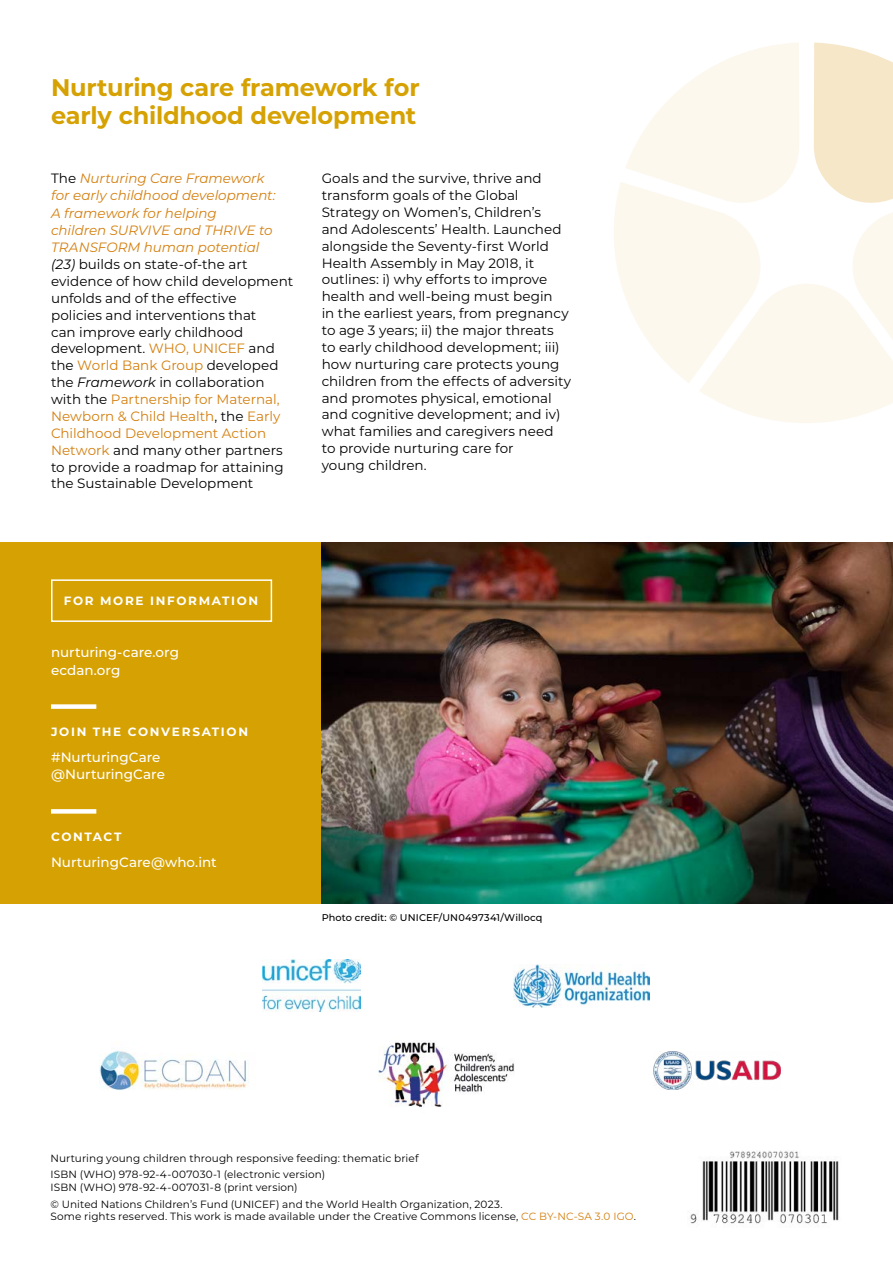
<style>
.page{position:relative;width:893px;height:1263px;background:#fff}
.page>*{position:absolute;margin:0;border:0;box-sizing:border-box;transform-origin:0 0}
.Heading_2{font:700 24px/28.5px "Montserrat";letter-spacing:-.01em;color:#d6a102}
.Body_copy{font:13.5px/17px "Montserrat";color:#000}
.t1{font:500 13.5px/17.2px "Montserrat";letter-spacing:-.005em;color:#fff}
.t2{font:700 12px "Montserrat";letter-spacing:.145em;color:#fff}
.t3{font:10.5px/12.6px "Montserrat";letter-spacing:.01em;color:#000}
.Credit{font:500 9.75px "Montserrat";letter-spacing:.015em;color:#000}
.s1{font-style:italic;color:#d47f0e}
.s2{font-style:italic}
.s3{color:#d47f0e}
</style>
<div class="page">
<svg style="left:614px;top:43px;width:279px;height:380px"></svg>
<div style="left:0;top:542px;width:322px;height:362px;background:#d6a102"></div>
<div style="left:51px;top:704px;width:45px;height:5px;background:#fff"></div>
<div style="left:51px;top:809px;width:45px;height:5px;background:#fff"></div>
<div style="left:51px;top:579px;width:221px;height:43px;border:2px solid #fff"></div>
<img style="left:322px;top:542px;width:571px;height:362px">
<img style="left:514px;top:964px;width:135px;height:43px">
<img style="left:99px;top:1050px;width:148px;height:40px">
<img style="left:262px;top:959px;width:98px;height:53px">
<img style="left:379px;top:1042px;width:136px;height:65px">
<img style="left:654px;top:1051px;width:127px;height:39px">
<img style="left:690px;top:1151px;width:149px;height:75px">
<p class="Heading_2" style="left:51px;top:72px;width:370px">Nurturing care framework for early childhood development</p>
<p class="Body_copy" style="left:51px;top:169px;width:244px">The <span class="s1">Nurturing Care Framework<br>for early childhood development:<br>A framework for helping<br>children SURVIVE and THRIVE to<br>TRANSFORM human potential<br></span><span class="s2">(23)</span> builds on state-of-the art evidence of how child development unfolds and of the effective<br>policies and interventions that<br>can improve early childhood development. <span class="s3">WHO, UNICEF</span> and the <span class="s3">World Bank Group</span> developed the <span class="s2">Framework</span> in collaboration with the <span class="s3">Partnership for Maternal,<br>Newborn &amp; Child Health</span>, the <span class="s3">Early<br>Childhood Development Action<br>Network</span> and many other partners to provide a roadmap for attaining the Sustainable Development</p>
<p class="Body_copy" style="left:322px;top:169px;width:251px">Goals and the survive, thrive and transform goals of the Global Strategy on Women’s, Children’s<br>and Adolescents’ Health. Launched alongside the Seventy-first World Health Assembly in May 2018, it outlines: i) why efforts to improve health and well-being must begin<br>in the earliest years, from pregnancy to age 3 years; ii) the major threats<br>to early childhood development; iii) how nurturing care protects young children from the effects of adversity and promotes physical, emotional and cognitive development; and iv) what families and caregivers need<br>to provide nurturing care for<br>young children.</p>
<p class="t2" style="left:64px;top:592px;width:196px">FOR MORE INFORMATION</p>
<p class="t1" style="left:51px;top:643px;width:129px">nurturing-care.org ecdan.org</p>
<p class="t2" style="left:51px;top:723px;width:199px">JOIN THE CONVERSATION</p>
<p class="t1" style="left:51px;top:748px;width:111px">#NurturingCare</p>
<p class="t1" style="left:51px;top:765px;width:115px">@NurturingCare</p>
<p class="t2" style="left:51px;top:828px;width:72px">CONTACT</p>
<p class="t1" style="left:51px;top:853px;width:167px">NurturingCare@who.int</p>
<p class="Credit" style="left:322px;top:910px;width:222px">Photo credit: © UNICEF/UN0497341/Willocq</p>
<p class="t3" style="left:50px;top:1151px;width:370px">Nurturing young children through responsive feeding: thematic brief</p>
<p class="t3" style="left:50px;top:1168px;width:276px">ISBN (WHO) 978-92-4-007030-1 (electronic version)<br>ISBN (WHO) 978-92-4-007031-8 (print version)</p>
<p class="t3" style="left:50px;top:1197px;width:587px">© United Nations Children’s Fund (UNICEF) and the World Health Organization, 2023.<br>Some rights reserved. This work is made available under the Creative Commons license, <span class="s3">CC BY-NC-SA 3.0 IGO</span>.</p>
</div>
